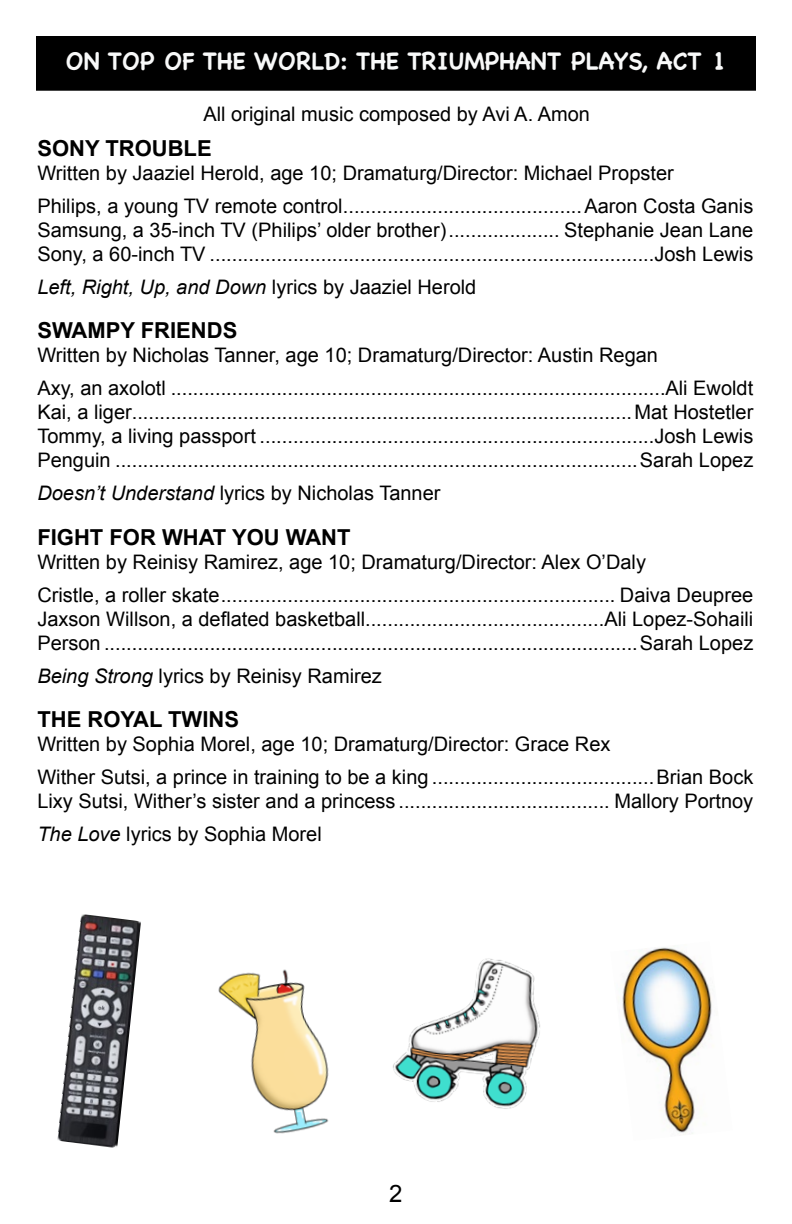
<style>
.page{position:relative;width:792px;height:1224px;background:#fff}
.page>*{position:absolute;margin:0;border:0;box-sizing:border-box;transform-origin:0 0}
.t1{font:700 24px "Chalkboard SE";color:#f8f9f9}
.t2{font:24px "Arial";color:#000}
.t3{font:700 22px "Arial";color:#000}
.t4{font:20px/33px "Arial";color:#000}
.t5{font:italic 20px "Arial";color:#000}
.s1{font-style:normal}
.s2{font-style:italic}
</style>
<div class="page">
<div style="left:37px;top:37px;width:718px;height:53px;background:#000"></div>
<div style="left:36px;top:36px;width:720px;height:55px;border:2px solid #000"></div>
<img style="left:393px;top:958px;width:147px;height:151px">
<img style="left:622px;top:947px;width:90px;height:188px">
<img style="left:57px;top:914px;width:84px;height:234px">
<img style="left:218px;top:969px;width:111px;height:165px">
<p class="t1" style="left:66px;top:46px;width:662px">ON TOP OF THE WORLD: THE TRIUMPHANT PLAYS, ACT 1</p>
<p class="t4" style="left:203px;top:97px;width:388px">All original music composed by Avi A. Amon</p>
<p class="t3" style="left:37px;top:134px;width:176px">SONY TROUBLE</p>
<p class="t4" style="left:37px;top:157px;width:717px">Written by Jaaziel Herold, age 10; Dramaturg/Director: Michael Propster<br>Philips, a young TV remote control...........................................Aaron Costa Ganis</p>
<p class="t4" style="left:37px;top:218px;width:717px;line-height:24px">Samsung, a 35-inch TV (Philips’ older brother).................... Stephanie Jean Lane<br>Sony, a 60-inch TV ................................................................................Josh Lewis</p>
<p class="t5" style="left:37px;top:274px;width:441px">Left, Right, Up, and Down <span class="s1">lyrics by Jaaziel Herold</span></p>
<p class="t3" style="left:37px;top:316px;width:202px">SWAMPY FRIENDS</p>
<p class="t4" style="left:37px;top:339px;width:717px">Written by Nicholas Tanner, age 10; Dramaturg/Director: Austin Regan<br>Axy, an axolotl .........................................................................................Ali Ewoldt</p>
<p class="t4" style="left:37px;top:401px;width:718px;line-height:24px;text-align:justify">Kai, a liger..........................................................................................Mat Hostetler Tommy, a living passport .......................................................................Josh Lewis Penguin ..............................................................................................Sarah Lopez</p>
<p class="t4" style="left:37px;top:477px;width:405px"><span class="s2">Doesn’t Understand</span> lyrics by Nicholas Tanner</p>
<p class="t3" style="left:37px;top:523px;width:315px">FIGHT FOR WHAT YOU WANT</p>
<p class="t4" style="left:37px;top:546px;width:717px">Written by Reinisy Ramirez, age 10; Dramaturg/Director: Alex O’Daly<br>Cristle, a roller skate....................................................................... Daiva Deupree</p>
<p class="t4" style="left:37px;top:607px;width:717px;line-height:24px">Jaxson Willson, a deflated basketball...........................................Ali Lopez-Sohaili<br>Person ................................................................................................Sarah Lopez</p>
<p class="t4" style="left:37px;top:660px;width:346px"><span class="s2">Being Strong</span> lyrics by Reinisy Ramirez</p>
<p class="t3" style="left:37px;top:705px;width:203px">THE ROYAL TWINS</p>
<p class="t4" style="left:37px;top:728px;width:717px">Written by Sophia Morel, age 10; Dramaturg/Director: Grace Rex<br>Wither Sutsi, a prince in training to be a king ........................................Brian Bock</p>
<p class="t4" style="left:37px;top:785px;width:717px">Lixy Sutsi, Wither’s sister and a princess ...................................... Mallory Portnoy<br><span class="s2">The Love</span> lyrics by Sophia Morel</p>
<p class="t2" style="left:389px;top:1177px;width:15px">2</p>
</div>
